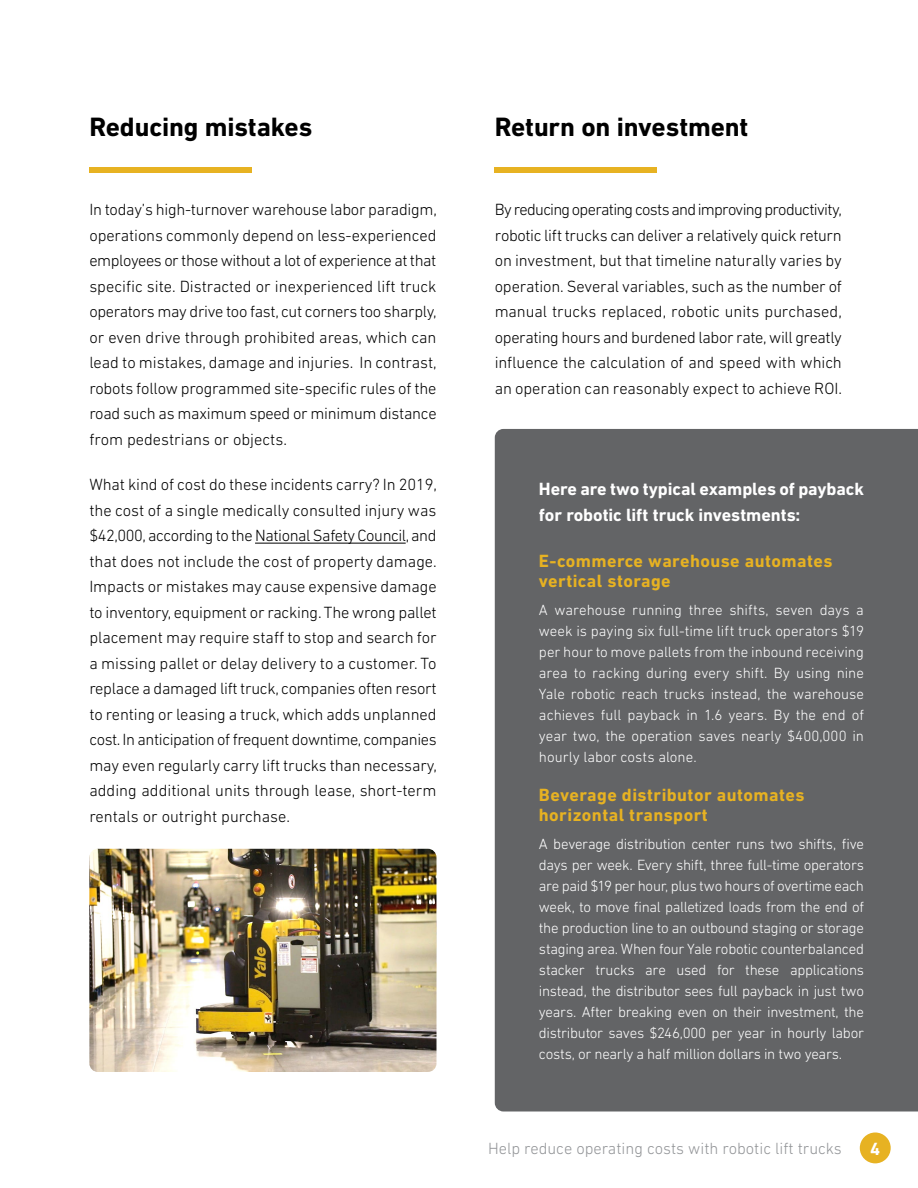
<style>
.page{position:relative;width:918px;height:1188px;background:#fff}
.page>*{position:absolute;margin:0;border:0;box-sizing:border-box;transform-origin:0 0}
.t1{font:700 27px "DIN Next LT Pro";letter-spacing:-.005em;color:#000}
.t2{font:700 18px/19.5px "DIN Next LT Pro";letter-spacing:.025em;color:#e7b222}
.t3{font:700 18px/25.5px "DIN Next LT Pro";letter-spacing:-.005em;color:#fff}
.t4{font:300 16.5px/25.5px "DIN Next LT Pro";color:#000;text-align:justify}
.t5{font:300 16.5px "DIN Next LT Pro";color:#939598}
.t6{font:300 15px/21px "DIN Next LT Pro";letter-spacing:-.005em;color:#fff;text-align:justify}
</style>
<div class="page">
<div style="left:495px;top:167px;width:162px;height:5px;background:#e7b222"></div>
<hr style="left:255px;top:543px;width:151px;height:1px;background:#000">
<div style="left:89px;top:167px;width:163px;height:5px;background:#e7b222"></div>
<img style="left:89px;top:849px;width:347px;height:223px">
<div style="left:495px;top:429px;width:423px;height:683px;background:#636466"></div>
<div style="left:860px;top:1132px;width:31px;height:31px;background:#e7b222;border-radius:50%"></div>
<h1 class="t1" style="left:89px;top:111px;width:224px">Reducing mistakes</h1>
<p class="t4" style="left:89px;top:197px;width:349px">In today’s high-turnover warehouse labor paradigm, operations commonly depend on less-experienced employees or those without a lot of experience at that specific site. Distracted or inexperienced lift truck operators may drive too fast, cut corners too sharply, or even drive through prohibited areas, which can lead to mistakes, damage and injuries. In contrast, robots follow programmed site-specific rules of the road such as maximum speed or minimum distance from pedestrians or objects.</p>
<p class="t4" style="left:89px;top:472px;width:349px">What kind of cost do these incidents carry? In 2019, the cost of a single medically consulted injury was $42,000, according to the National Safety Council, and that does not include the cost of property damage.<br>Impacts or mistakes may cause expensive damage to inventory, equipment or racking. The wrong pallet placement may require staff to stop and search for a missing pallet or delay delivery to a customer. To replace a damaged lift truck, companies often resort to renting or leasing a truck, which adds unplanned cost. In anticipation of frequent downtime, companies may even regularly carry lift trucks than necessary, adding additional units through lease, short-term rentals or outright purchase.</p>
<h1 class="t1" style="left:495px;top:111px;width:255px">Return on investment</h1>
<p class="t4" style="left:495px;top:197px;width:349px">By reducing operating costs and improving productivity, robotic lift trucks can deliver a relatively quick return on investment, but that timeline naturally varies by operation. Several variables, such as the number of manual trucks replaced, robotic units purchased, operating hours and burdened labor rate, will greatly influence the calculation of and speed with which an operation can reasonably expect to achieve ROI.</p>
<p class="t3" style="left:539px;top:476px;width:327px">Here are two typical examples of payback for robotic lift truck investments:</p>
<p class="t2" style="left:539px;top:551px;width:295px">E-commerce warehouse automates vertical storage</p>
<p class="t6" style="left:539px;top:599px;width:327px">A warehouse running three shifts, seven days a week is paying six full-time lift truck operators $19 per hour to move pallets from the inbound receiving area to racking during every shift. By using nine Yale robotic reach trucks instead, the warehouse achieves full payback in 1.6 years. By the end of year two, the operation saves nearly $400,000 in hourly labor costs alone.</p>
<p class="t2" style="left:539px;top:785px;width:267px">Beverage distributor automates horizontal transport</p>
<p class="t6" style="left:539px;top:833px;width:327px">A beverage distribution center runs two shifts, five days per week. Every shift, three full-time operators are paid $19 per hour, plus two hours of overtime each week, to move final palletized loads from the end of the production line to an outbound staging or storage staging area. When four Yale robotic counterbalanced stacker trucks are used for these applications instead, the distributor sees full payback in just two years. After breaking even on their investment, the distributor saves $246,000 per year in hourly labor costs, or nearly a half million dollars in two years.</p>
<p class="t5" style="left:488px;top:1139px;width:355px">Help reduce operating costs with robotic lift trucks</p>
<p class="t3" style="left:870px;top:1136px;width:12px">4</p>
</div>
